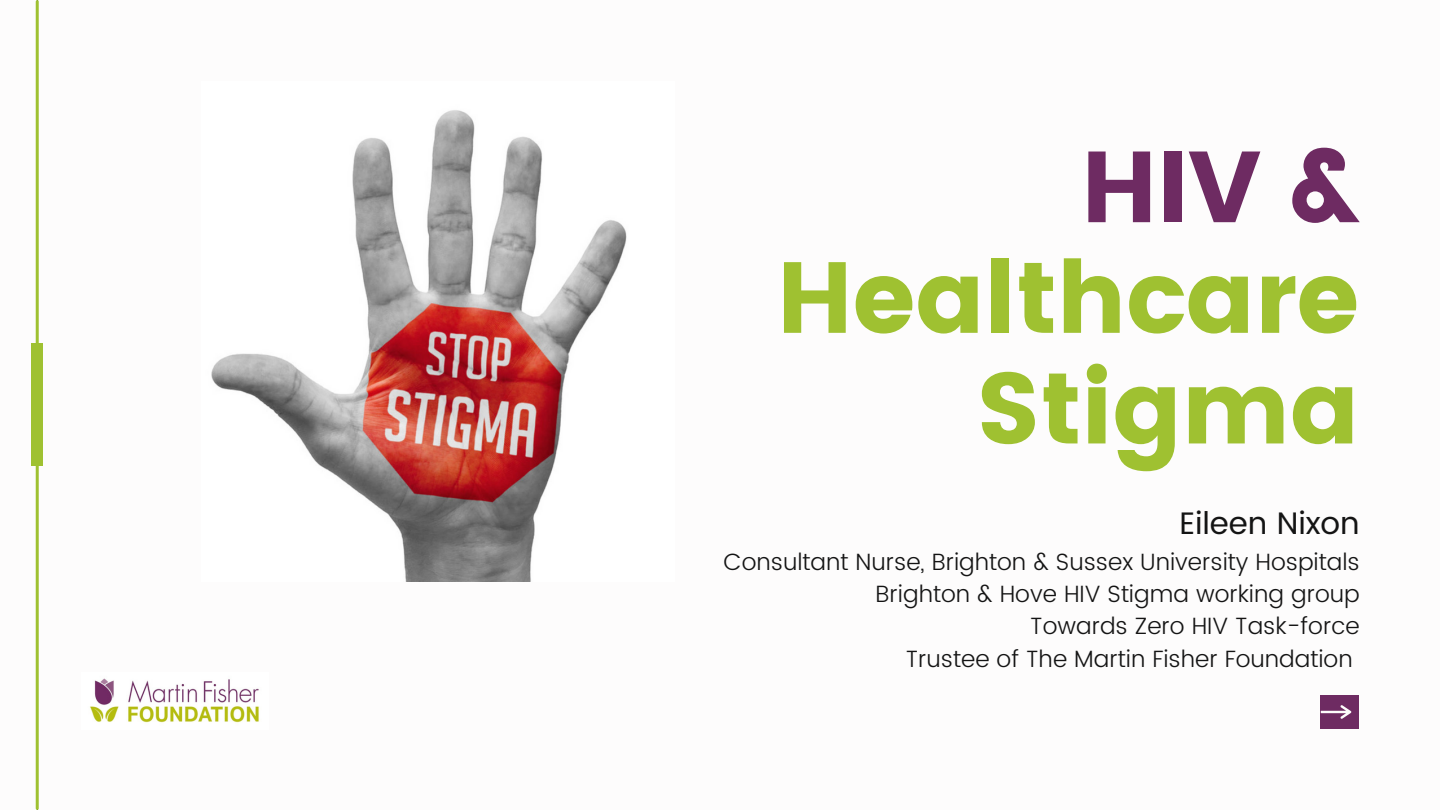
<style>
.page{position:relative;width:1440px;height:810px;background:#fff}
.page>*{position:absolute;margin:0;border:0;box-sizing:border-box;transform-origin:0 0}
.t1{font:100.7px/110.6px "Poppins";letter-spacing:-.01em;color:#9fc131;text-align:right}
.t2{font:100.7px "Poppins";color:#6e2b62}
.t3{font:31px "Poppins";color:#141414}
.t4{font:300 23.6px "Poppins";color:#141414}
</style>
<div class="page">
<hr style="left:37px;top:0;width:1px;height:810px;background:#141414">
<div style="left:32px;top:344px;width:11px;height:122px;background:#9fc131"></div>
<div style="left:1321px;top:695px;width:38px;height:34px;background:#6e2b62"></div>
<svg style="left:1321px;top:705px;width:30px;height:14px"></svg>
<hr style="left:36px;top:2px;width:3px;height:806px;background:#9fc131">
<img style="left:211px;top:110px;width:416px;height:471px">
<img style="left:90px;top:678px;width:169px;height:45px">
<p class="t2" style="left:1081px;top:129px;width:280px">HIV &amp;</p>
<p class="t1" style="left:776px;top:243px;width:585px">Healthcare<br>Stigma</p>
<p class="t3" style="left:1179px;top:505px;width:182px">Eileen Nixon</p>
<p class="t4" style="left:723px;top:548px;width:638px">Consultant Nurse, Brighton &amp; Sussex University Hospitals</p>
<p class="t4" style="left:876px;top:580px;width:486px">Brighton &amp; Hove HIV Stigma working group</p>
<p class="t4" style="left:1030px;top:612px;width:331px">Towards Zero HIV Task-force</p>
<p class="t4" style="left:906px;top:645px;width:448px">Trustee of The Martin Fisher Foundation</p>
</div>
